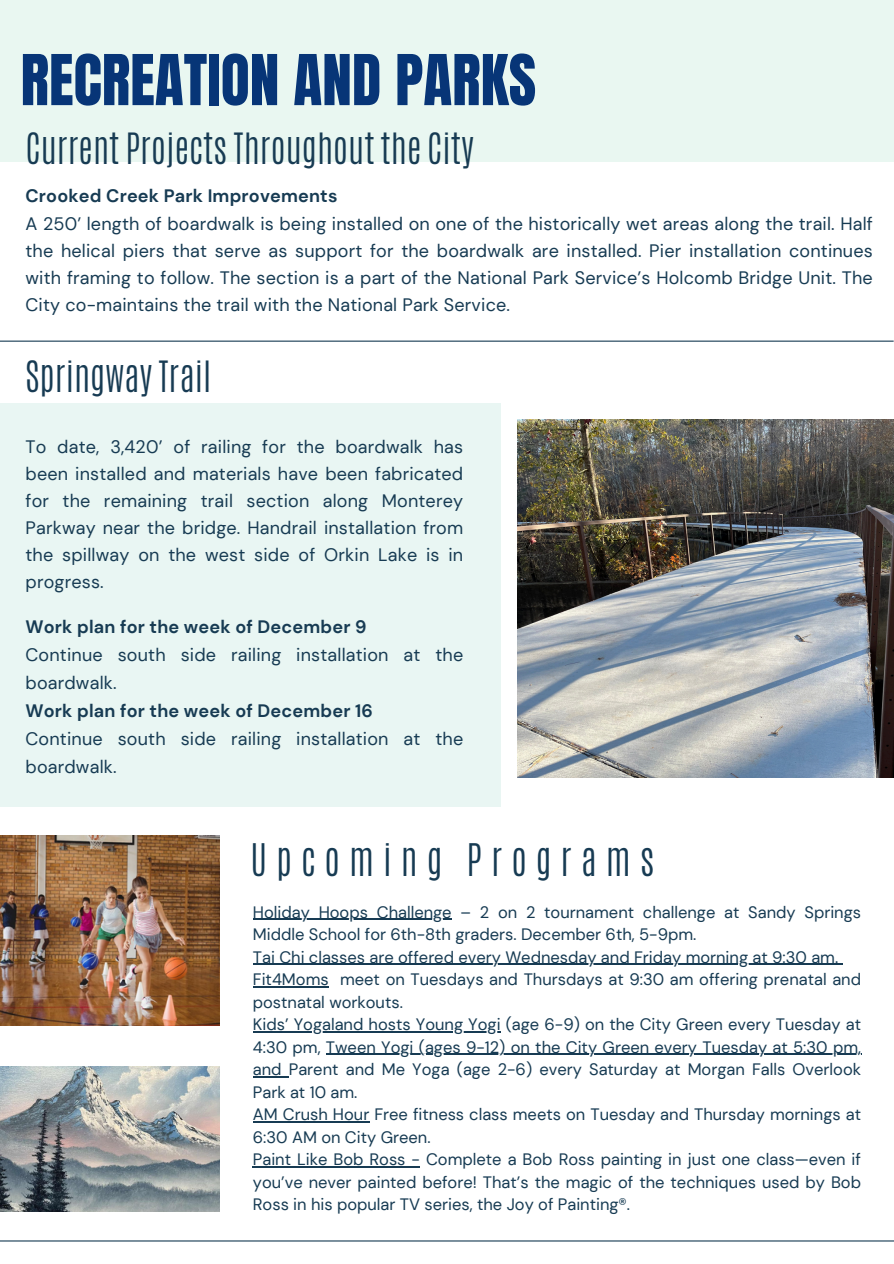
<style>
.page{position:relative;width:894px;height:1264px;background:#fff}
.page>*{position:absolute;margin:0;border:0;box-sizing:border-box;transform-origin:0 0}
.t1{font:59.55px "Anton";color:#073577}
.t2{font:300 37.5px "Antonio";letter-spacing:.24em;color:#173b53}
.t3{font:300 36px "Antonio";color:#173b53}
.t4{font:18px/27px "DM Sans";letter-spacing:.01em;color:#173b53;text-align:justify}
.t5{font:700 18px "DM Sans";letter-spacing:.01em;color:#173b53}
.t6{font:16.5px/22.5px "DM Sans";color:#173b53}
</style>
<div class="page">
<div style="left:0;top:0;width:893px;height:162px;background:#e9f7f1"></div>
<div style="left:0;top:403px;width:500px;height:403px;background:#e9f6f3"></div>
<hr style="left:0;top:340px;width:893px;height:2px;background:#173b53">
<img style="left:0;top:835px;width:219px;height:190px">
<hr style="left:0;top:1240px;width:893px;height:1px;background:#173b53">
<img style="left:0;top:1066px;width:219px;height:145px">
<img style="left:517px;top:419px;width:376px;height:358px">
<hr style="left:253px;top:918px;width:198px;height:1px;background:#173b53">
<hr style="left:253px;top:963px;width:51px;height:1px;background:#173b53">
<hr style="left:304px;top:963px;width:534px;height:1px;background:#173b53">
<hr style="left:253px;top:986px;width:75px;height:1px;background:#173b53">
<hr style="left:253px;top:1031px;width:162px;height:1px;background:#173b53">
<hr style="left:415px;top:1031px;width:85px;height:1px;background:#173b53">
<hr style="left:326px;top:1053px;width:534px;height:1px;background:#173b53">
<hr style="left:253px;top:1076px;width:36px;height:1px;background:#173b53">
<hr style="left:253px;top:1121px;width:116px;height:1px;background:#173b53">
<hr style="left:253px;top:1166px;width:167px;height:1px;background:#173b53">
<h2 class="t1" style="left:21px;top:37px;width:517px">RECREATION AND PARKS</h2>
<p class="t3" style="left:25px;top:123px;width:450px">Current Projects Throughout the City</p>
<p class="t5" style="left:25px;top:185px;width:313px">Crooked Creek Park Improvements</p>
<p class="t4" style="left:25px;top:210px;width:848px">A 250’ length of boardwalk is being installed on one of the historically wet areas along the trail. Half the helical piers that serve as support for the boardwalk are installed. Pier installation continues with framing to follow. The section is a part of the National Park Service’s Holcomb Bridge Unit. The City co-maintains the trail with the National Park Service.</p>
<h2 class="t3" style="left:25px;top:351px;width:187px">Springway Trail</h2>
<h1 class="t4" style="left:25px;top:433px;width:439px">To date, 3,420’ of railing for the boardwalk has been installed and materials have been fabricated for the remaining trail section along Monterey Parkway near the bridge. Handrail installation from the spillway on the west side of Orkin Lake is in progress.</h1>
<p class="t5" style="left:25px;top:615px;width:342px">Work plan for the week of December 9</p>
<p class="t4" style="left:25px;top:641px;width:439px;line-height:27.9px">Continue south side railing installation at the boardwalk.</p>
<p class="t5" style="left:25px;top:699px;width:349px">Work plan for the week of December 16</p>
<p class="t4" style="left:25px;top:725px;width:439px;line-height:27.9px">Continue south side railing installation at the boardwalk.</p>
<p class="t2" style="left:250px;top:832px;width:406px">Upcoming Programs</p>
<p class="t6" style="left:253px;top:900px;width:609px">Holiday Hoops Challenge – 2 on 2 tournament challenge at Sandy Springs<br>Middle School for 6th-8th graders. December 6th, 5-9pm.</p>
<p class="t6" style="left:253px;top:945px;width:586px">Tai Chi classes are offered every Wednesday and Friday morning at 9:30 am.</p>
<p class="t6" style="left:253px;top:968px;width:77px">Fit4Moms</p>
<p class="t6" style="left:253px;top:968px;width:609px;text-indent:87px">meet on Tuesdays and Thursdays at 9:30 am offering prenatal and postnatal workouts.</p>
<p class="t6" style="left:253px;top:1013px;width:609px">Kids’ Yogaland hosts Young Yogi (age 6-9) on the City Green every Tuesday at</p>
<p class="t6" style="left:253px;top:1035px;width:609px">4:30 pm, Tween Yogi (ages 9-12) on the City Green every Tuesday at 5:30 pm,</p>
<p class="t6" style="left:253px;top:1058px;width:609px">and Parent and Me Yoga (age 2-6) every Saturday at Morgan Falls Overlook Park at 10 am.<br>AM Crush Hour Free fitness class meets on Tuesday and Thursday mornings at 6:30 AM on City Green.</p>
<h2 class="t6" style="left:253px;top:1148px;width:609px;text-align:justify">Paint Like Bob Ross - Complete a Bob Ross painting in just one class—even if you’ve never painted before! That’s the magic of the techniques used by Bob Ross in his popular TV series, the Joy of Painting®.</h2>
</div>
